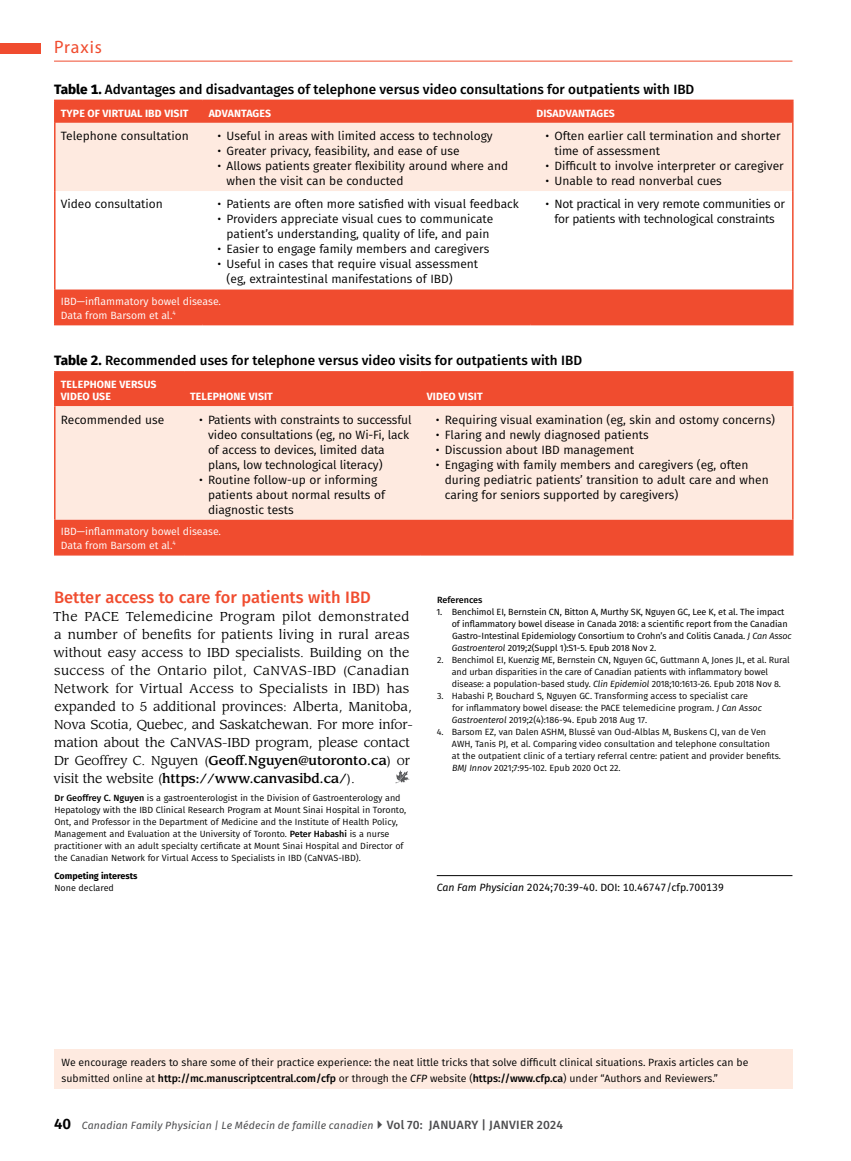
<style>
.page{position:relative;width:851px;height:1161px;background:#fff}
.page>*{position:absolute;margin:0;border:0;box-sizing:border-box;transform-origin:0 0}
.t1{font:18px "Myriad Pro";letter-spacing:.05em;color:#f04c2f}
.Level3Head{font:500 16.5px "Fira Sans";color:#f04c2f}
.TableTitle{font:500 13.5px "Fira Sans";color:#000}
.Paragraph{font:12.75px/18px "Leawood Std";letter-spacing:.005em;color:#000}
.TableBullet{font:12px/15px "Fira Sans";color:#000}
.TableBullet-2{font:12px/15px "Fira Sans";letter-spacing:-.02em;color:#000;text-align:center}
.TableBody{font:12px "Fira Sans";color:#000}
.InfoLine{font:10.5px/15px "Fira Sans";color:#000}
.TableNote{font:10.5px/13.5px "Fira Sans";color:#fff}
.TableColumnHead{font:700 10.5px/12.6px "Fira Sans";letter-spacing:.01em;color:#fff}
.t2{font:italic 10.5px "Fira Sans";letter-spacing:.015em;color:#4d4d4f}
.InfoLine-2{font:10.5px "Fira Sans";color:#000}
.AuthorBio{font:9px/12px "Fira Sans";color:#000}
.t3{font:9px/12px "Fira Sans";letter-spacing:-.01em;color:#000}
.SmallHead{font:700 9px "Fira Sans";color:#000}
.CompetingInterests{font:9px "Fira Sans";color:#000}
.t4{font:500 9px "Fira Sans";color:#000}
.s1{font-weight:800}
.s2{font-weight:500}
.s3{font-style:italic}
.s4{font-weight:600;font-style:normal;font-size:15px;color:#000}
.s5{font-weight:500;font-style:normal;font-size:12px}
</style>
<div class="page">
<hr style="left:54px;top:61px;width:738px;height:1px;background:#f04c2f">
<div style="left:0;top:44px;width:40px;height:10px;background:#f04c2f"></div>
<div style="left:54px;top:1049px;width:738px;height:40px;background:#feeae0"></div>
<svg style="left:395px;top:770px;width:15px;height:13px"></svg>
<hr style="left:436px;top:875px;width:356px;height:1px;background:#000">
<div style="left:56px;top:373px;width:736px;height:181px;background:#f04c2f"></div>
<div style="left:56px;top:406px;width:736px;height:114px;background:#feeae0"></div>
<hr style="left:54px;top:371px;width:130px;height:2px;background:#f04c2f">
<hr style="left:54px;top:373px;width:2px;height:33px;background:#f04c2f">
<hr style="left:184px;top:371px;width:237px;height:2px;background:#f04c2f">
<hr style="left:421px;top:371px;width:372px;height:2px;background:#f04c2f">
<hr style="left:792px;top:373px;width:1px;height:33px;background:#f04c2f">
<hr style="left:54px;top:406px;width:2px;height:114px;background:#f04c2f">
<hr style="left:792px;top:406px;width:1px;height:114px;background:#f04c2f">
<hr style="left:54px;top:520px;width:2px;height:34px;background:#f04c2f">
<hr style="left:54px;top:554px;width:130px;height:2px;background:#f04c2f">
<hr style="left:184px;top:554px;width:237px;height:2px;background:#f04c2f">
<hr style="left:421px;top:554px;width:372px;height:2px;background:#f04c2f">
<hr style="left:792px;top:520px;width:1px;height:34px;background:#f04c2f">
<div style="left:56px;top:101px;width:736px;height:223px;background:#f04c2f"></div>
<div style="left:56px;top:123px;width:736px;height:68px;background:#feeae0"></div>
<svg style="left:56px;top:191px;width:736px;height:98px"></svg>
<hr style="left:54px;top:100px;width:148px;height:1px;background:#f04c2f">
<hr style="left:54px;top:101px;width:2px;height:22px;background:#f04c2f">
<hr style="left:202px;top:100px;width:328px;height:1px;background:#f04c2f">
<hr style="left:530px;top:100px;width:263px;height:1px;background:#f04c2f">
<svg style="left:792px;top:101px;width:1px;height:22px"></svg>
<hr style="left:54px;top:123px;width:2px;height:68px;background:#f04c2f">
<hr style="left:792px;top:123px;width:1px;height:68px;background:#f04c2f">
<hr style="left:54px;top:191px;width:2px;height:98px;background:#f04c2f">
<hr style="left:792px;top:191px;width:1px;height:98px;background:#f04c2f">
<hr style="left:54px;top:289px;width:2px;height:35px;background:#f04c2f">
<hr style="left:54px;top:324px;width:148px;height:1px;background:#f04c2f">
<hr style="left:202px;top:324px;width:328px;height:1px;background:#f04c2f">
<hr style="left:530px;top:324px;width:263px;height:1px;background:#f04c2f">
<hr style="left:792px;top:289px;width:1px;height:35px;background:#f04c2f">
<h1 class="t1" style="left:54px;top:36px;width:49px">Praxis</h1>
<p class="TableTitle" style="left:54px;top:78px;width:641px"><span class="s1">Table 1.</span> Advantages and disadvantages of telephone versus video consultations for outpatients with IBD</p>
<p class="TableColumnHead" style="left:61px;top:106px;width:129px">TYPE OF VIRTUAL IBD VISIT</p>
<p class="TableColumnHead" style="left:209px;top:106px;width:64px">ADVANTAGES</p>
<p class="TableColumnHead" style="left:536px;top:106px;width:80px">DISADVANTAGES</p>
<p class="TableBody" style="left:61px;top:127px;width:129px">Telephone consultation</p>
<p class="TableBullet" style="left:218px;top:128px;width:276px">• Useful in areas with limited access to technology</p>
<p class="TableBullet" style="left:218px;top:143px;width:243px">• Greater privacy, feasibility, and ease of use</p>
<p class="TableBullet" style="left:226px;top:158px;width:283px;text-indent:-9px">• Allows patients greater flexibility around where and when the visit can be conducted</p>
<p class="TableBullet" style="left:554px;top:128px;width:228px;text-indent:-9px">• Often earlier call termination and shorter time of assessment</p>
<p class="TableBullet" style="left:545px;top:158px;width:240px">• Difficult to involve interpreter or caregiver</p>
<p class="TableBullet" style="left:545px;top:173px;width:178px">• Unable to read nonverbal cues</p>
<p class="TableBody" style="left:61px;top:195px;width:103px">Video consultation</p>
<p class="TableBullet" style="left:218px;top:196px;width:303px">• Patients are often more satisfied with visual feedback</p>
<p class="TableBullet" style="left:218px;top:211px;width:277px;text-align:center">• Providers appreciate visual cues to communicate patient’s understanding, quality of life, and pain</p>
<p class="TableBullet" style="left:218px;top:241px;width:273px">• Easier to engage family members and caregivers</p>
<p class="TableBullet" style="left:227px;top:256px;width:253px;text-indent:-9px">• Useful in cases that require visual assessment (eg, extraintestinal manifestations of IBD)</p>
<p class="TableBullet-2" style="left:545px;top:196px;width:241px">• Not practical in very remote communities or for patients with technological constraints</p>
<p class="TableNote" style="left:61px;top:294px;width:162px">IBD—inflammatory bowel disease.<br>Data from Barsom et al.<sup>4</sup></p>
<p class="TableTitle" style="left:54px;top:350px;width:529px"><span class="s1">Table 2.</span> Recommended uses for telephone versus video visits for outpatients with IBD</p>
<p class="TableColumnHead" style="left:61px;top:377px;width:97px">TELEPHONE VERSUS<br>VIDEO USE</p>
<p class="TableColumnHead" style="left:190px;top:390px;width:84px">TELEPHONE VISIT</p>
<p class="TableColumnHead" style="left:427px;top:390px;width:57px">VIDEO VISIT</p>
<p class="TableBody" style="left:61px;top:410px;width:105px">Recommended use</p>
<p class="TableBullet" style="left:208px;top:412px;width:205px;text-indent:-9px">• Patients with constraints to successful video consultations (eg, no Wi-Fi, lack of access to devices, limited data plans, low technological literacy)</p>
<p class="TableBullet" style="left:208px;top:472px;width:178px;text-indent:-9px">• Routine follow-up or informing patients about normal results of diagnostic tests</p>
<p class="TableNote" style="left:61px;top:525px;width:162px">IBD—inflammatory bowel disease.<br>Data from Barsom et al.<sup>4</sup></p>
<p class="Level3Head" style="left:54px;top:584px;width:318px">Better access to care for patients with IBD</p>
<p class="Paragraph" style="left:53px;top:608px;width:361px">The PACE Telemedicine Program pilot demonstrated a number of benefits for patients living in rural areas without easy access to IBD specialists. Building on the success of the Ontario pilot, CaNVAS-IBD (Canadian Network for Virtual Access to Specialists in IBD) has expanded to 5 additional provinces: Alberta, Manitoba, Nova Scotia, Quebec, and Saskatchewan. For more infor&shy;mation about the CaNVAS-IBD program, please contact Dr Geoffrey C. Nguyen (<span class="s2">Geoff.Nguyen@utoronto.ca</span>) or visit the website (<span class="s2">https://www.canvasibd.ca/</span>).</p>
<p class="AuthorBio" style="left:54px;top:792px;width:353px"><span class="s2">Dr Geoffrey C. Nguyen</span> is a gastroenterologist in the Division of Gastroenterology and Hepatology with the IBD Clinical Research Program at Mount Sinai Hospital in Toronto, Ont, and Professor in the Department of Medicine and the Institute of Health Policy, Management and Evaluation at the University of Toronto. <span class="s2">Peter Habashi</span> is a nurse practitioner with an adult specialty certificate at Mount Sinai Hospital and Director of the Canadian Network for Virtual Access to Specialists in IBD (CaNVAS-IBD).</p>
<p class="SmallHead" style="left:55px;top:868px;width:84px">Competing interests</p>
<p class="CompetingInterests" style="left:54px;top:881px;width:61px">None declared</p>
<p class="TableBullet" style="left:436px;top:412px;width:341px">• Requiring visual examination (eg, skin and ostomy concerns)</p>
<p class="TableBullet" style="left:436px;top:427px;width:214px">• Flaring and newly diagnosed patients</p>
<p class="TableBullet" style="left:436px;top:442px;width:200px">• Discussion about IBD management</p>
<p class="TableBullet" style="left:445px;top:457px;width:325px;text-indent:-9px">• Engaging with family members and caregivers (eg, often during pediatric patients’ transition to adult care and when caring for seniors supported by caregivers)</p>
<p class="t4" style="left:437px;top:593px;width:47px">References</p>
<p class="t3" style="left:452px;top:606px;width:341px;text-indent:-15px">1. Benchimol EI, Bernstein CN, Bitton A, Murthy SK, Nguyen GC, Lee K, et al. The impact of inflammatory bowel disease in Canada 2018: a scientific report from the Canadian Gastro-Intestinal Epidemiology Consortium to Crohn’s and Colitis Canada. <span class="s3">J Can Assoc Gastroenterol</span> 2019;2(Suppl 1):S1-5. Epub 2018 Nov 2.</p>
<p class="AuthorBio" style="left:452px;top:654px;width:339px;text-indent:-15px">2. Benchimol EI, Kuenzig ME, Bernstein CN, Nguyen GC, Guttmann A, Jones JL, et al. Rural and urban disparities in the care of Canadian patients with inflammatory bowel disease: a population-based study. <span class="s3">Clin Epidemiol</span> 2018;10:1613-26. Epub 2018 Nov 8.</p>
<p class="AuthorBio" style="left:452px;top:690px;width:311px;text-indent:-15px">3. Habashi P, Bouchard S, Nguyen GC. Transforming access to specialist care<br>for inflammatory bowel disease: the PACE telemedicine program. <span class="s3">J Can Assoc<br>Gastroenterol</span> 2019;2(4):186-94. Epub 2018 Aug 17.</p>
<p class="AuthorBio" style="left:452px;top:726px;width:331px;text-indent:-15px">4. Barsom EZ, van Dalen ASHM, Blussé van Oud-Alblas M, Buskens CJ, van de Ven AWH, Tanis PJ, et al. Comparing video consultation and telephone consultation<br>at the outpatient clinic of a tertiary referral centre: patient and provider benefits.<br><span class="s3">BMJ Innov</span> 2021;7:95-102. Epub 2020 Oct 22.</p>
<p class="InfoLine-2" style="left:437px;top:879px;width:288px"><span class="s3">Can Fam Physician</span> 2024;70:39-40. DOI: 10.46747/cfp.700139</p>
<p class="InfoLine" style="left:62px;top:1055px;width:688px">We encourage readers to share some of their practice experience: the neat little tricks that solve difficult clinical situations. Praxis articles can be submitted online at <span class="s2">http://mc.manuscriptcentral.com/cfp</span> or through the <span class="s3">CFP</span> website (<span class="s2">https://www.cfp.ca</span>) under “Authors and Reviewers.”</p>
<p class="t2" style="left:54px;top:1117px;width:510px"><span class="s4">40</span> Canadian Family Physician | Le Médecin de famille canadien <span class="s5">Vol 70: JANUARY | JANVIER 2024</span></p>
</div>
